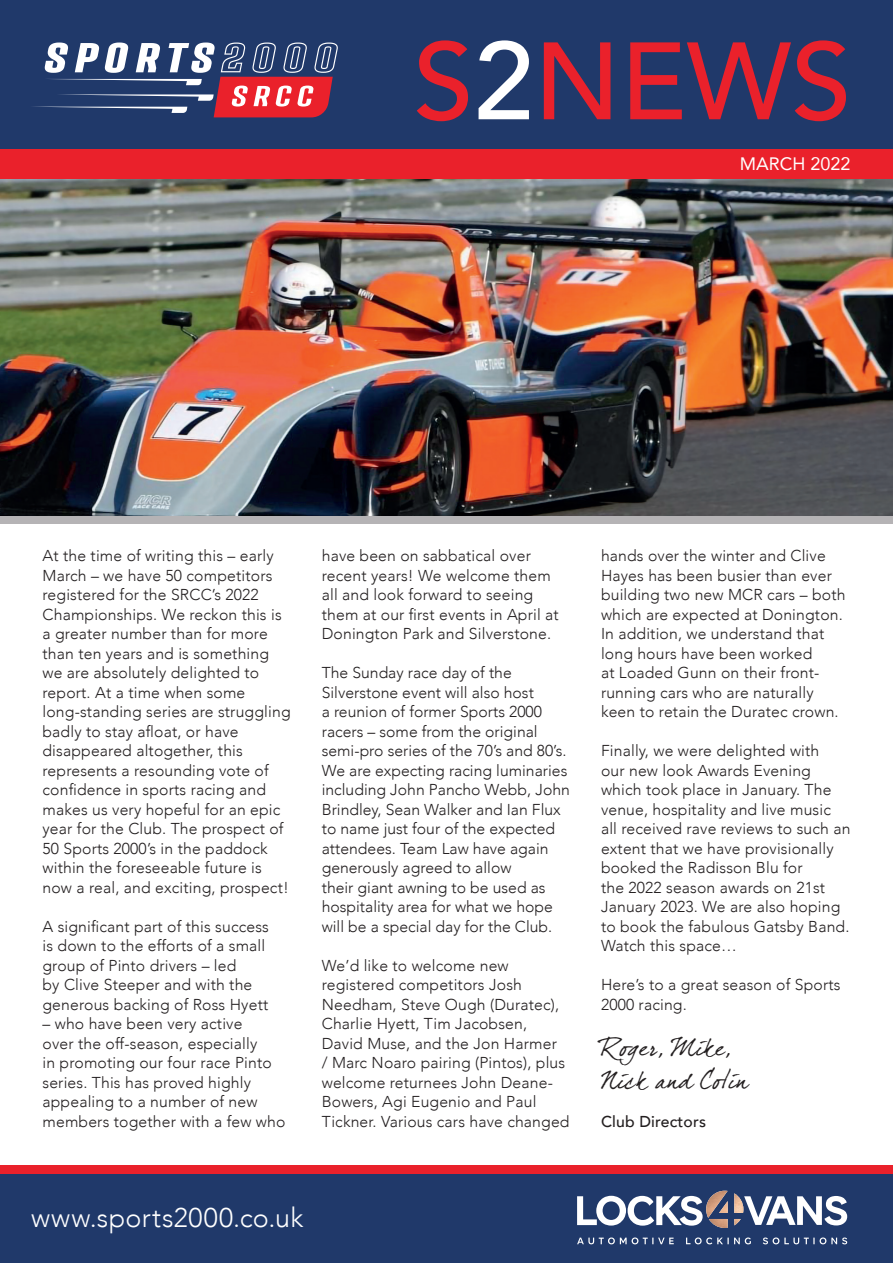
<style>
.page{position:relative;width:893px;height:1263px;background:#fff}
.page>*{position:absolute;margin:0;border:0;box-sizing:border-box;transform-origin:0 0}
.t1{font:500 108.6px "Avenir";color:#ea212b}
.t2{font:300 27px "Avenir";letter-spacing:.02em;color:#fff}
.t3{font:25.5px/33px "Dear Joe Four";letter-spacing:.005em;color:#231f20}
.t4{font:18px "Avenir";color:#fff}
.body_text{font:300 15.75px/19.5px "Avenir";letter-spacing:.01em;color:#231f20}
.body_text-2{font:500 15.75px "Avenir";letter-spacing:.01em;color:#231f20}
.s1{color:#fff}
</style>
<div class="page">
<div style="left:0;top:1169px;width:893px;height:94px;background:#20396a"></div>
<img style="left:0;top:179px;width:893px;height:337px">
<div style="left:0;top:516px;width:893px;height:8px;background:#b5b3b5"></div>
<div style="left:0;top:0;width:893px;height:149px;background:#20396a"></div>
<div style="left:0;top:149px;width:893px;height:30px;background:#ea212b"></div>
<svg style="left:33px;top:43px;width:305px;height:74px"></svg>
<svg style="left:577px;top:1237px;width:270px;height:7px"></svg>
<svg style="left:577px;top:1191px;width:270px;height:37px"></svg>
<div style="left:0;top:1165px;width:893px;height:9px;background:#ea212b"></div>
<p class="t1" style="left:413px;top:-12px;width:440px">S<span class="s1">2</span>NEWS</p>
<p class="t4" style="left:740px;top:149px;width:112px">MARCH 2022</p>
<p class="body_text" style="left:43px;top:546px;width:250px">At the time of writing this – early<br>March – we have 50 competitors registered for the SRCC’s 2022<br>Championships. We reckon this is a greater number than for more than ten years and is something we are absolutely delighted to report. At a time when some long-standing series are struggling badly to stay afloat, or have disappeared altogether, this represents a resounding vote of confidence in sports racing and makes us very hopeful for an epic year for the Club. The prospect of<br>50 Sports 2000’s in the paddock within the foreseeable future is now a real, and exciting, prospect!</p>
<p class="body_text" style="left:43px;top:916px;width:228px">A significant part of this success is down to the efforts of a small group of Pinto drivers – led<br>by Clive Steeper and with the generous backing of Ross Hyett</p>
<p class="body_text" style="left:43px;top:1014px;width:244px">– who have been very active<br>over the off-season, especially<br>in promoting our four race Pinto series. This has proved highly appealing to a number of new members together with a few who</p>
<p class="body_text" style="left:322px;top:546px;width:239px">have been on sabbatical over recent years! We welcome them all and look forward to seeing them at our first events in April at<br>Donington Park and Silverstone.</p>
<p class="body_text" style="left:322px;top:663px;width:250px">The Sunday race day of the<br>Silverstone event will also host<br>a reunion of former Sports 2000 racers – some from the original semi-pro series of the 70’s and 80’s.<br>We are expecting racing luminaries including John Pancho Webb, John<br>Brindley, Sean Walker and Ian Flux to name just four of the expected attendees. Team Law have again generously agreed to allow<br>their giant awning to be used as hospitality area for what we hope will be a special day for the Club.</p>
<p class="body_text" style="left:322px;top:955px;width:249px">We’d like to welcome new registered competitors Josh<br>Needham, Steve Ough (Duratec),<br>Charlie Hyett, Tim Jacobsen,<br>David Muse, and the Jon Harmer<br>/ Marc Noaro pairing (Pintos), plus welcome returnees John Deane-<br>Bowers, Agi Eugenio and Paul<br>Tickner. Various cars have changed</p>
<p class="body_text" style="left:601px;top:546px;width:246px">hands over the winter and Clive<br>Hayes has been busier than ever building two new MCR cars – both which are expected at Donington.<br>In addition, we understand that long hours have been worked<br>at Loaded Gunn on their front&shy;running cars who are naturally keen to retain the Duratec crown.</p>
<p class="body_text" style="left:601px;top:741px;width:251px">Finally, we were delighted with<br>our new look Awards Evening which took place in January. The venue, hospitality and live music all received rave reviews to such an extent that we have provisionally booked the Radisson Blu for<br>the 2022 season awards on 21st<br>January 2023. We are also hoping to book the fabulous Gatsby Band.<br>Watch this space…</p>
<p class="body_text" style="left:601px;top:975px;width:241px">Here’s to a great season of Sports<br>2000 racing.</p>
<p class="t3" style="left:601px;top:1030px;width:148px">Roger, Mike,<br>Nick and Colin</p>
<p class="body_text-2" style="left:601px;top:1107px;width:107px">Club Directors</p>
<p class="t2" style="left:31px;top:1201px;width:274px">www.sports2000.co.uk</p>
</div>
